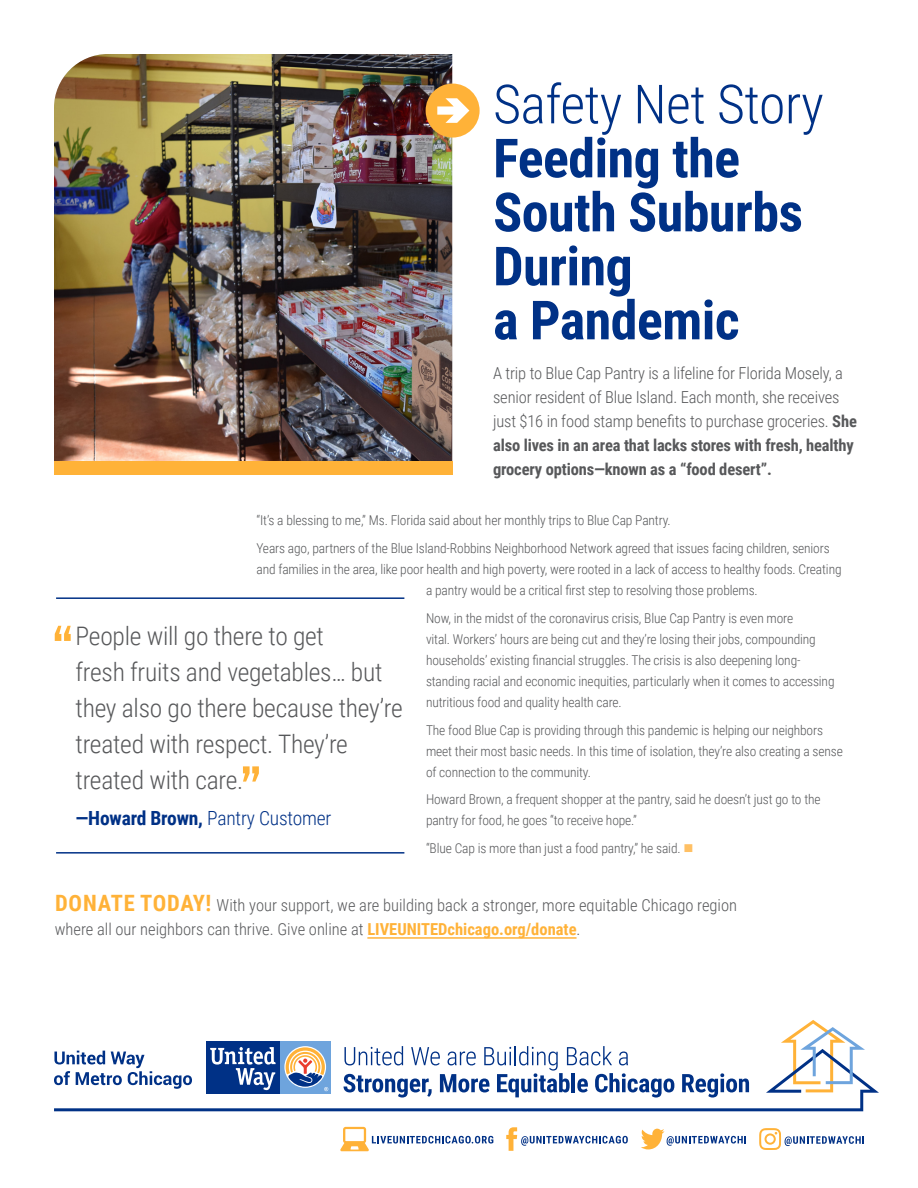
<style>
.page{position:relative;width:918px;height:1188px;background:#fff}
.page>*{position:absolute;margin:0;border:0;box-sizing:border-box;transform-origin:0 0}
.Main_Heading_42{font:700 54px/54px "Roboto Condensed";letter-spacing:-.01em;color:#003186}
.Story_Quote_17_24{font:300 25.5px/36px "Roboto Condensed";letter-spacing:-.01em;color:#57585a}
.Story_Quote_17_24-2{font:300 19.5px "Roboto Condensed";letter-spacing:-.01em;color:#003186}
.t1{font:300 16.5px/24px "Roboto Condensed";letter-spacing:-.01em;color:#57585a}
.Body_Copy_9_14{font:300 13.5px/21px "Roboto Condensed";letter-spacing:-.01em;color:#57585a}
.s1{font-weight:300}
.s2{font-weight:700}
.s3{color:#ffc064}
.s4{font-weight:700;font-size:22.5px;color:#ffb238}
.s5{font-weight:700;color:#ffb238}
</style>
<div class="page">
<hr style="left:367px;top:937px;width:210px;height:2px;background:#ffb238">
<svg style="left:55px;top:626px;width:16px;height:15px"></svg>
<svg style="left:243px;top:766px;width:16px;height:16px"></svg>
<hr style="left:56px;top:597px;width:348px;height:2px;background:#003186">
<hr style="left:56px;top:852px;width:348px;height:2px;background:#003186">
<svg style="left:54px;top:1049px;width:825px;height:62px"></svg>
<div style="left:280px;top:1041px;width:50px;height:52px;background:#6ea4dd"></div>
<svg style="left:284px;top:1046px;width:42px;height:42px"></svg>
<div style="left:206px;top:1041px;width:74px;height:52px;background:#003186"></div>
<svg style="left:210px;top:1047px;width:66px;height:43px"></svg>
<svg style="left:286px;top:1047px;width:42px;height:44px"></svg>
<svg style="left:54px;top:1051px;width:138px;height:38px"></svg>
<svg style="left:781px;top:1020px;width:84px;height:72px"></svg>
<svg style="left:506px;top:1127px;width:122px;height:24px"></svg>
<svg style="left:641px;top:1129px;width:105px;height:20px"></svg>
<svg style="left:340px;top:1127px;width:153px;height:24px"></svg>
<svg style="left:759px;top:1128px;width:105px;height:22px"></svg>
<svg style="left:344px;top:1046px;width:330px;height:52px"></svg>
<svg style="left:682px;top:1073px;width:67px;height:25px"></svg>
<img style="left:54px;top:54px;width:398px;height:407px">
<div style="left:54px;top:461px;width:398px;height:14px;background:#ffb238"></div>
<div style="left:426px;top:84px;width:54px;height:54px;background:#ffb238;border-radius:50%"></div>
<svg style="left:437px;top:98px;width:32px;height:25px"></svg>
<p class="Main_Heading_42" style="left:493px;top:75px;width:332px"><span class="s1">Safety Net Story<br></span>Feeding the<br>South Suburbs<br>During<br>a Pandemic</p>
<p class="t1" style="left:493px;top:360px;width:365px">A trip to Blue Cap Pantry is a lifeline for Florida Mosely, a senior resident of Blue Island. Each month, she receives just $16 in food stamp benefits to purchase groceries. <span class="s2">She also lives in an area that lacks stores with fresh, healthy grocery options—known as a “food desert”.</span></p>
<p class="Body_Copy_9_14" style="left:256px;top:510px;width:416px">“It’s a blessing to me,” Ms. Florida said about her monthly trips to Blue Cap Pantry.</p>
<p class="Body_Copy_9_14" style="left:256px;top:537px;width:575px">Years ago, partners of the Blue Island-Robbins Neighborhood Network agreed that issues facing children, seniors</p>
<p class="Body_Copy_9_14" style="left:256px;top:558px;width:587px">and families in the area, like poor health and high poverty, were rooted in a lack of access to healthy foods. Creating</p>
<p class="Body_Copy_9_14" style="left:426px;top:579px;width:333px">a pantry would be a critical first step to resolving those problems.</p>
<p class="Body_Copy_9_14" style="left:426px;top:607px;width:410px">Now, in the midst of the coronavirus crisis, Blue Cap Pantry is even more<br>vital. Workers’ hours are being cut and they’re losing their jobs, compounding households’ existing financial struggles. The crisis is also deepening long&shy;standing racial and economic inequities, particularly when it comes to accessing nutritious food and quality health care.</p>
<p class="Body_Copy_9_14" style="left:426px;top:719px;width:418px">The food Blue Cap is providing through this pandemic is helping our neighbors meet their most basic needs. In this time of isolation, they’re also creating a sense of connection to the community.</p>
<p class="Body_Copy_9_14" style="left:426px;top:789px;width:396px">Howard Brown, a frequent shopper at the pantry, said he doesn’t just go to the pantry for food, he goes “to receive hope.”</p>
<p class="Body_Copy_9_14" style="left:426px;top:837px;width:269px">“Blue Cap is more than just a food pantry,” he said. <span class="s3">■</span></p>
<p class="Story_Quote_17_24" style="left:76px;top:617px;width:329px">People will go there to get<br>fresh fruits and vegetables… but they also go there because they’re treated with respect. They’re treated with care.</p>
<p class="Story_Quote_17_24-2" style="left:76px;top:804px;width:257px"><span class="s2">—Howard Brown,</span> Pantry Customer</p>
<p class="t1" style="left:55px;top:892px;width:684px"><span class="s4">DONATE TODAY!</span> With your support, we are building back a stronger, more equitable Chicago region where all our neighbors can thrive. Give online at <span class="s5">LIVEUNITEDchicago.org/donate</span>.</p>
</div>
